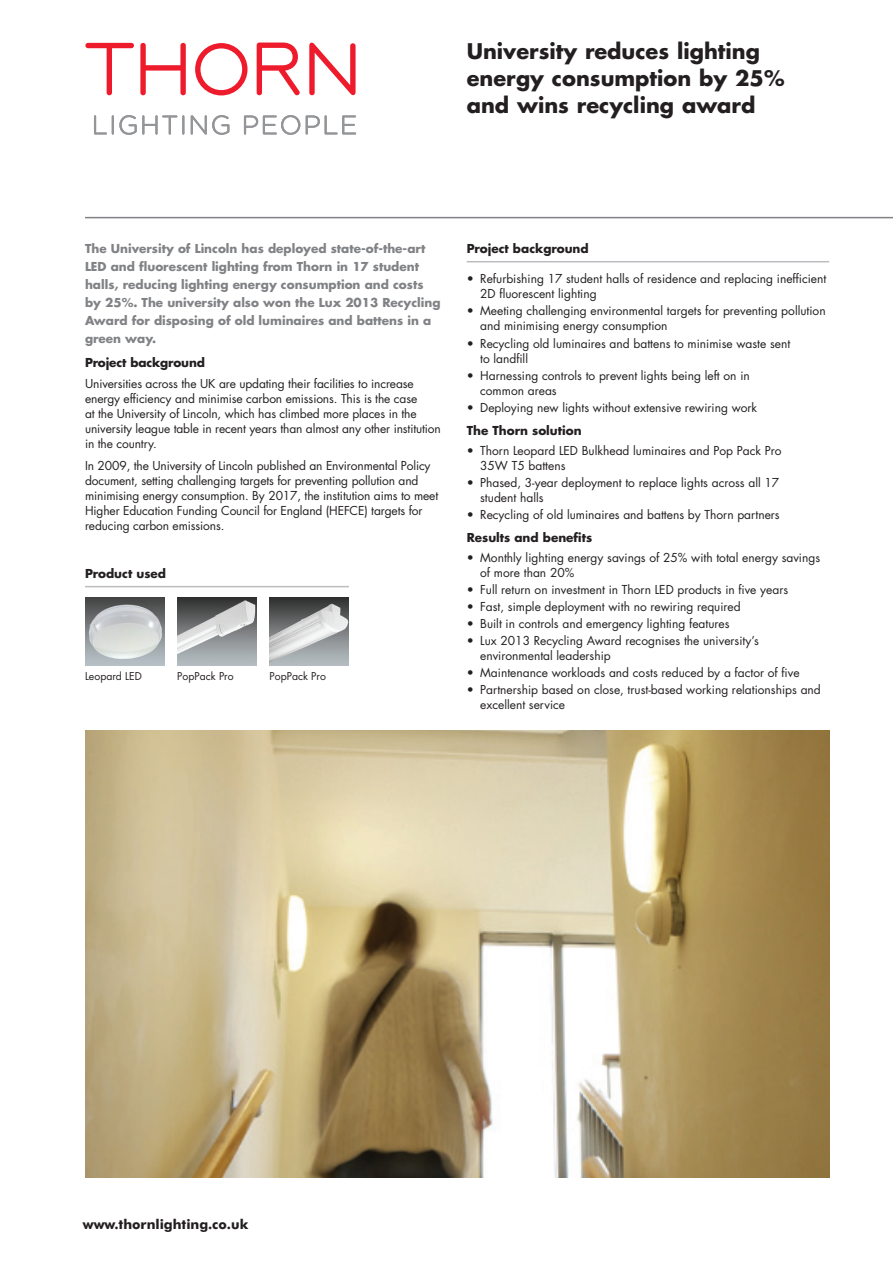
<style>
.page{position:relative;width:893px;height:1263px;background:#fff}
.page>*{position:absolute;margin:0;border:0;box-sizing:border-box;transform-origin:0 0}
.t1{font:700 21px/27px "Futura";color:#231f20}
.t2{font:700 13.5px "Futura BT";color:#231f20}
.t3{font:12px/15px "Futura";color:#231f20}
.t4{font:700 12px/18px "Futura";color:#808285}
.t5{font:700 12px "Futura";color:#231f20}
.t6{font:10.5px "Futura";color:#231f20}
</style>
<div class="page">
<img style="left:85px;top:730px;width:744px;height:448px">
<hr style="left:85px;top:217px;width:808px;height:1px;background:#808285">
<svg style="left:85px;top:43px;width:271px;height:53px"></svg>
<svg style="left:94px;top:115px;width:262px;height:20px"></svg>
<hr style="left:467px;top:261px;width:362px;height:1px;background:#bcbdc0">
<hr style="left:85px;top:586px;width:264px;height:1px;background:#bcbdc0">
<img style="left:85px;top:598px;width:79px;height:68px">
<img style="left:177px;top:598px;width:80px;height:68px">
<img style="left:269px;top:598px;width:80px;height:68px">
<h1 class="t1" style="left:467px;top:37px;width:319px">University reduces lighting energy consumption by 25% and wins recycling award</h1>
<p class="t4" style="left:85px;top:240px;width:357px">The University of Lincoln has deployed state-of-the-art LED and fluorescent lighting from Thorn in 17 student halls, reducing lighting energy consumption and costs by 25%. The university also won the Lux 2013 Recycling Award for disposing of old luminaires and battens in a green way.</p>
<p class="t5" style="left:85px;top:354px;width:121px">Project background</p>
<p class="t3" style="left:85px;top:376px;width:357px">Universities across the UK are updating their facilities to increase energy efficiency and minimise carbon emissions. This is the case<br>at the University of Lincoln, which has climbed more places in the university league table in recent years than almost any other institution in the country.</p>
<p class="t3" style="left:85px;top:458px;width:355px">In 2009, the University of Lincoln published an Environmental Policy document, setting challenging targets for preventing pollution and minimising energy consumption. By 2017, the institution aims to meet Higher Education Funding Council for England (HEFCE) targets for reducing carbon emissions.</p>
<p class="t5" style="left:85px;top:565px;width:82px">Product used</p>
<p class="t6" style="left:85px;top:669px;width:58px">Leopard LED</p>
<p class="t6" style="left:177px;top:669px;width:58px">PopPack Pro</p>
<p class="t6" style="left:269px;top:669px;width:58px">PopPack Pro</p>
<p class="t5" style="left:467px;top:241px;width:124px">Project background</p>
<p class="t3" style="left:480px;top:271px;width:348px;text-indent:-14px">• Refurbishing 17 student halls of residence and replacing inefficient<br>2D fluorescent lighting</p>
<p class="t3" style="left:480px;top:303px;width:347px;text-indent:-14px">• Meeting challenging environmental targets for preventing pollution and minimising energy consumption</p>
<p class="t3" style="left:480px;top:335px;width:312px;text-indent:-14px">• Recycling old luminaires and battens to minimise waste sent to landfill</p>
<p class="t3" style="left:480px;top:368px;width:271px;text-indent:-14px">• Harnessing controls to prevent lights being left on in common areas</p>
<p class="t3" style="left:467px;top:400px;width:292px">• Deploying new lights without extensive rewiring work</p>
<p class="t5" style="left:467px;top:422px;width:116px">The Thorn solution</p>
<p class="t3" style="left:480px;top:442px;width:303px;text-indent:-14px">• Thorn Leopard LED Bulkhead luminaires and Pop Pack Pro<br>35W T5 battens</p>
<p class="t3" style="left:480px;top:475px;width:301px;text-indent:-14px">• Phased, 3-year deployment to replace lights across all 17 student halls</p>
<p class="t3" style="left:467px;top:507px;width:315px">• Recycling of old luminaires and battens by Thorn partners</p>
<p class="t5" style="left:467px;top:529px;width:127px">Results and benefits</p>
<p class="t3" style="left:480px;top:549px;width:341px;text-indent:-14px">• Monthly lighting energy savings of 25% with total energy savings of more than 20%</p>
<p class="t3" style="left:467px;top:582px;width:323px">• Full return on investment in Thorn LED products in five years</p>
<p class="t3" style="left:467px;top:599px;width:276px">• Fast, simple deployment with no rewiring required</p>
<p class="t3" style="left:467px;top:616px;width:264px">• Built in controls and emergency lighting features</p>
<p class="t3" style="left:480px;top:633px;width:280px;text-indent:-14px">• Lux 2013 Recycling Award recognises the university’s environmental leadership</p>
<p class="t3" style="left:467px;top:665px;width:334px">• Maintenance workloads and costs reduced by a factor of five</p>
<p class="t3" style="left:480px;top:682px;width:342px;text-indent:-14px">• Partnership based on close, trust-based working relationships and excellent service</p>
<p class="t2" style="left:83px;top:1216px;width:167px">www.thornlighting.co.uk</p>
</div>
